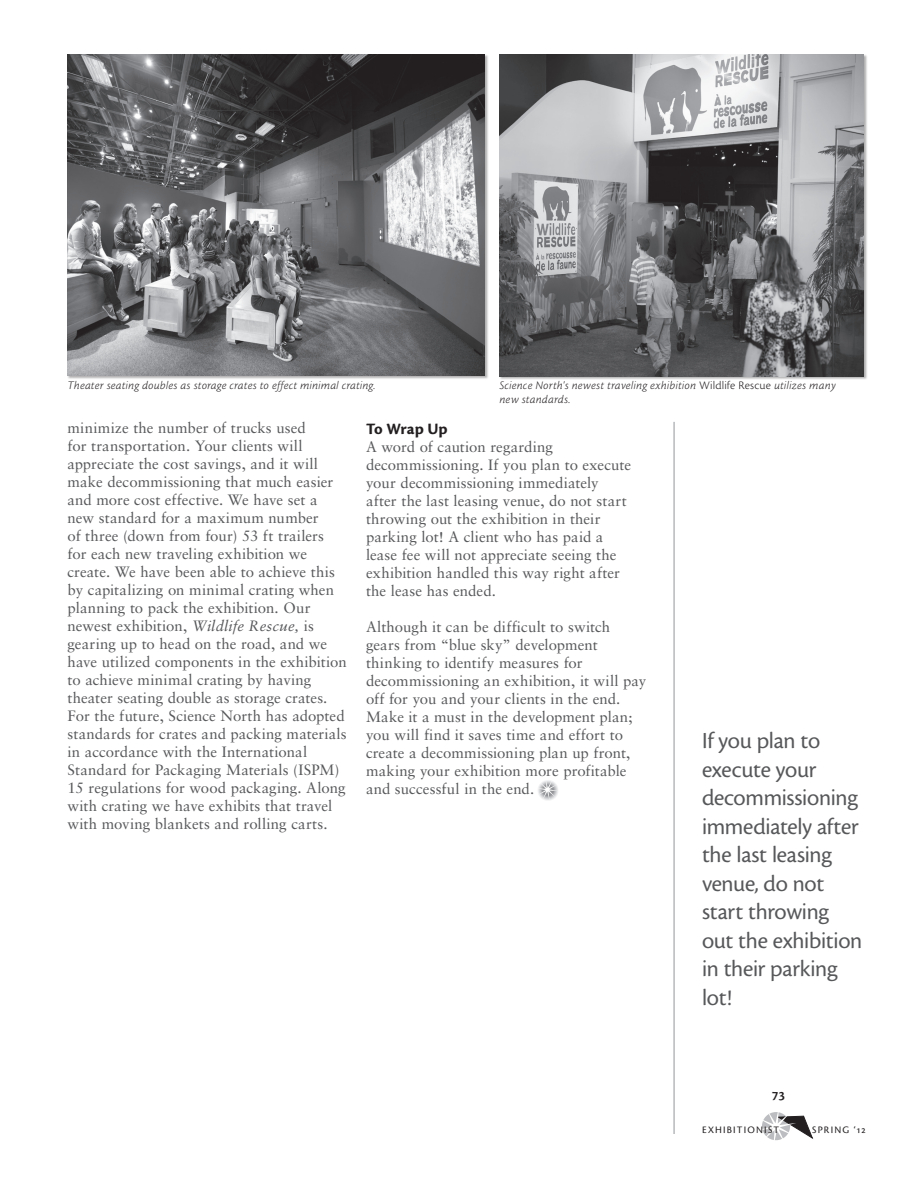
<style>
.page{position:relative;width:918px;height:1188px;background:#fff}
.page>*{position:absolute;margin:0;border:0;box-sizing:border-box;transform-origin:0 0}
.t1{font:24px/28.5px "Cronos MM 408 16";letter-spacing:-.01em;color:#57585a}
.t2{font:16.5px "Cronos MM 700 11";letter-spacing:-.005em;color:#231f20}
.t3{font:15px/18px "Sabon";letter-spacing:.005em;color:#57585a}
.t4{font:13.5px "Cronos MM 574 9";color:#231f20}
.t5{font:12px/14.4px "Cronos MM It 250 8";letter-spacing:.02em;color:#231f20}
.t6{font:10.35px "Cronos MM SC 408 9";letter-spacing:.12em;color:#231f20}
.s1{font-family:"Cronos MM 250 8"}
.s2{font-style:italic}
</style>
<div class="page">
<div style="left:500px;top:54px;width:368px;height:326px;background:#231f20;opacity:.35"></div>
<img style="left:500px;top:54px;width:364px;height:322px">
<svg style="left:762px;top:1112px;width:51px;height:29px"></svg>
<hr style="left:674px;top:422px;width:1px;height:712px;background:#939598">
<div style="left:68px;top:54px;width:421px;height:326px;background:#231f20;opacity:.35"></div>
<img style="left:68px;top:54px;width:416px;height:322px">
<svg style="left:538px;top:780px;width:20px;height:20px"></svg>
<p class="t5" style="left:68px;top:378px;width:309px">Theater seating doubles as storage crates to effect minimal crating.</p>
<p class="t5" style="left:500px;top:378px;width:338px">Science North's newest traveling exhibition <span class="s1">Wildlife Rescue</span> utilizes many new standards.</p>
<p class="t3" style="left:68px;top:419px;width:281px">minimize the number of trucks used<br>for transportation. Your clients will appreciate the cost savings, and it will make decommissioning that much easier and more cost effective. We have set a new standard for a maximum number<br>of three (down from four) 53 ft trailers<br>for each new traveling exhibition we create. We have been able to achieve this by capitalizing on minimal crating when planning to pack the exhibition. Our newest exhibition, <span class="s2">Wildlife Rescue,</span> is gearing up to head on the road, and we have utilized components in the exhibition to achieve minimal crating by having theater seating double as storage crates.<br>For the future, Science North has adopted standards for crates and packing materials in accordance with the International Standard for Packaging Materials (ISPM)<br>15 regulations for wood packaging. Along with crating we have exhibits that travel with moving blankets and rolling carts.</p>
<p class="t2" style="left:366px;top:421px;width:83px">To Wrap Up</p>
<p class="t3" style="left:366px;top:438px;width:267px">A word of caution regarding decommissioning. If you plan to execute your decommissioning immediately after the last leasing venue, do not start throwing out the exhibition in their parking lot! A client who has paid a lease fee will not appreciate seeing the exhibition handled this way right after</p>
<p class="t3" style="left:366px;top:582px;width:132px">the lease has ended.</p>
<p class="t3" style="left:366px;top:618px;width:282px">Although it can be difficult to switch gears from “blue sky” development thinking to identify measures for decommissioning an exhibition, it will pay off for you and your clients in the end.<br>Make it a must in the development plan; you will find it saves time and effort to create a decommissioning plan up front, making your exhibition more profitable and successful in the end.</p>
<p class="t1" style="left:702px;top:727px;width:162px">If you plan to execute your decommissioning immediately after the last leasing venue, do not start throwing out the exhibition in their parking lot!</p>
<p class="t4" style="left:772px;top:1088px;width:15px">73</p>
<p class="t6" style="left:702px;top:1124px;width:79px">EXHIBITIONIST</p>
<p class="t6" style="left:812px;top:1124px;width:55px">SPRING ‘12</p>
</div>
